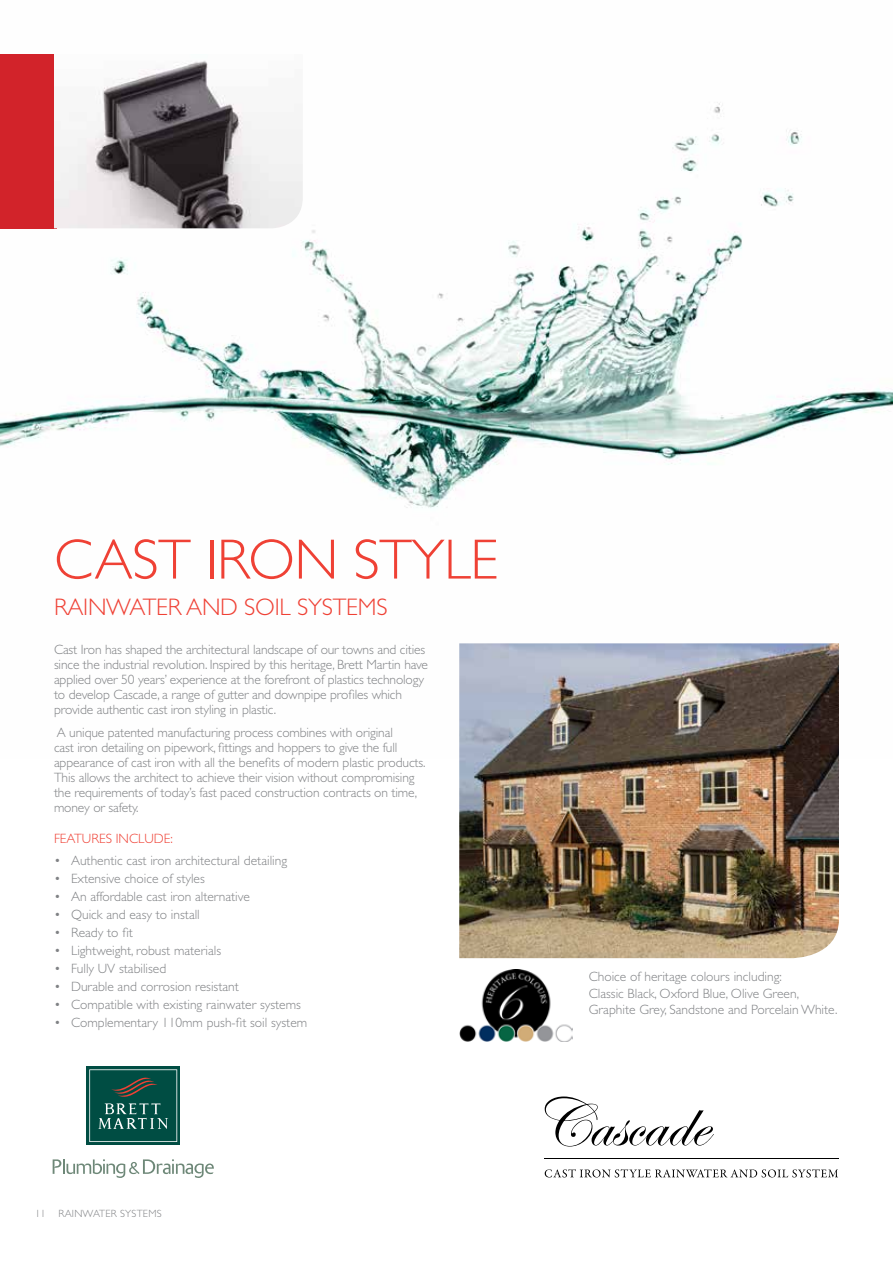
<style>
.page{position:relative;width:893px;height:1263px;background:#fff}
.page>*{position:absolute;margin:0;border:0;box-sizing:border-box;transform-origin:0 0}
.t1{font:300 57px "Gill Sans";letter-spacing:-.01em;color:#ef4135}
.t2{font:300 24px "Gill Sans";letter-spacing:-.01em;color:#ef4135}
.t3{font:300 13.5px/15px "Gill Sans";letter-spacing:-.01em;color:#808285}
.t4{font:300 13.5px "Gill Sans";color:#ef4135}
.t5{font:300 10.5px "Gill Sans";letter-spacing:.02em;color:#808285}
</style>
<div class="page">
<img style="left:0;top:102px;width:893px;height:406px">
<svg style="left:53px;top:1159px;width:161px;height:19px"></svg>
<div style="left:87px;top:1066px;width:93px;height:79px;background:#004d43"></div>
<svg style="left:89px;top:1069px;width:88px;height:73px"></svg>
<div style="left:0;top:54px;width:57px;height:174px;background:#d2232a"></div>
<img style="left:54px;top:54px;width:249px;height:174px">
<img style="left:459px;top:643px;width:380px;height:315px">
<img style="left:459px;top:969px;width:114px;height:72px">
<svg style="left:545px;top:1169px;width:293px;height:8px"></svg>
<svg style="left:545px;top:1096px;width:169px;height:50px"></svg>
<hr style="left:545px;top:1158px;width:294px;height:1px;background:#000">
<h1 class="t1" style="left:54px;top:527px;width:446px">CAST IRON STYLE</h1>
<h2 class="t2" style="left:54px;top:593px;width:335px">RAINWATER AND SOIL SYSTEMS</h2>
<p class="t3" style="left:54px;top:642px;width:375px">Cast Iron has shaped the architectural landscape of our towns and cities since the industrial revolution. Inspired by this heritage, Brett Martin have applied over 50 years’ experience at the forefront of plastics technology to develop Cascade, a range of gutter and downpipe profiles which provide authentic cast iron styling in plastic.</p>
<p class="t3" style="left:54px;top:725px;width:373px">A unique patented manufacturing process combines with original<br>cast iron detailing on pipework, fittings and hoppers to give the full appearance of cast iron with all the benefits of modern plastic products.<br>This allows the architect to achieve their vision without compromising the requirements of today’s fast paced construction contracts on time, money or safety.</p>
<p class="t4" style="left:54px;top:831px;width:120px">FEATURES INCLUDE:</p>
<p class="t3" style="left:54px;top:853px;width:235px">• Authentic cast iron architectural detailing</p>
<p class="t3" style="left:54px;top:871px;width:152px">• Extensive choice of styles</p>
<p class="t3" style="left:54px;top:889px;width:197px">• An affordable cast iron alternative</p>
<p class="t3" style="left:54px;top:907px;width:147px">• Quick and easy to install</p>
<p class="t3" style="left:54px;top:925px;width:80px">• Ready to fit</p>
<p class="t3" style="left:54px;top:943px;width:169px">• Lightweight, robust materials</p>
<p class="t3" style="left:54px;top:961px;width:114px">• Fully UV stabilised</p>
<p class="t3" style="left:54px;top:979px;width:186px">• Durable and corrosion resistant</p>
<p class="t3" style="left:54px;top:997px;width:248px">• Compatible with existing rainwater systems</p>
<p class="t3" style="left:54px;top:1015px;width:255px">• Complementary 110mm push-fit soil system</p>
<p class="t5" style="left:35px;top:1207px;width:128px">11 RAINWATER SYSTEMS</p>
<p class="t3" style="left:589px;top:968px;width:250px;line-height:16.5px">Choice of heritage colours including:<br>Classic Black, Oxford Blue, Olive Green,<br>Graphite Grey, Sandstone and Porcelain White.</p>
</div>
